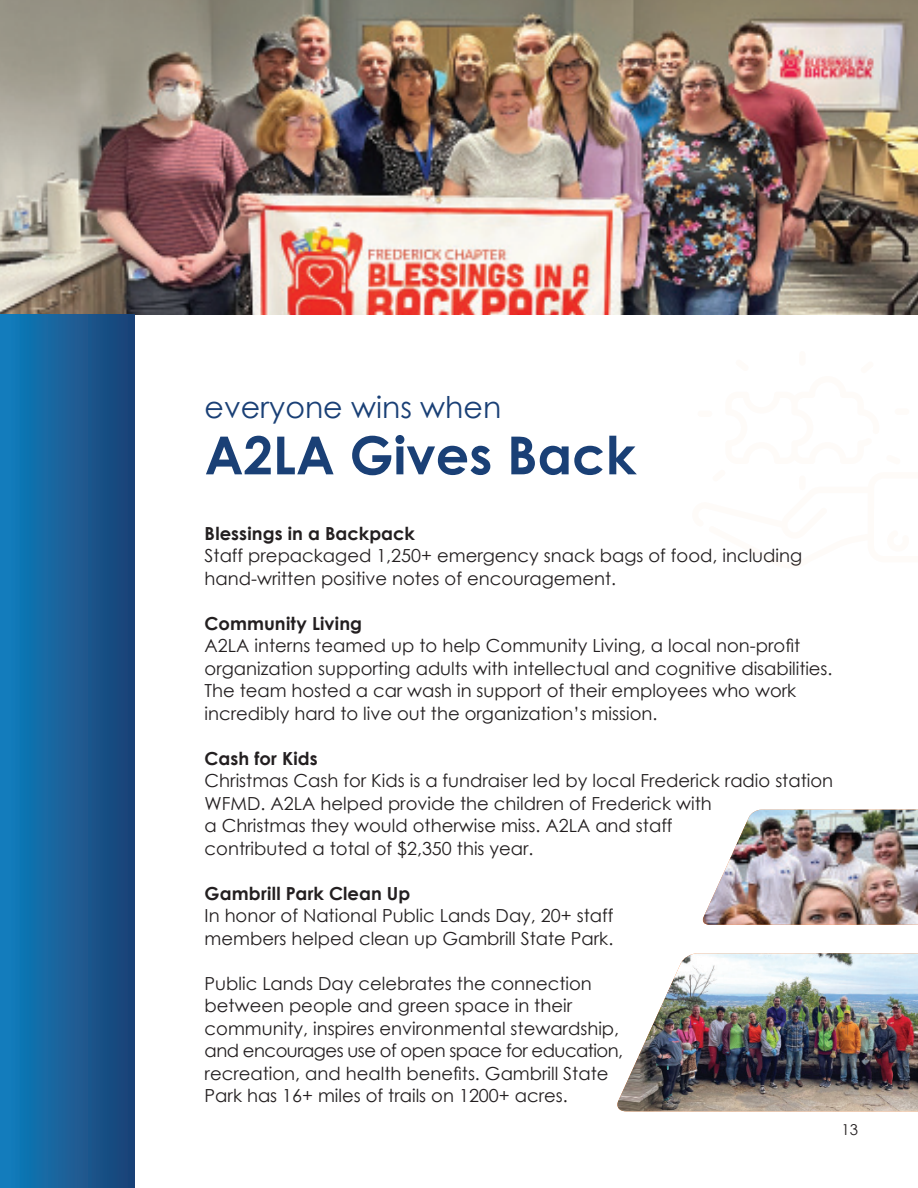
<style>
.page{position:relative;width:918px;height:1188px;background:#fff}
.page>*{position:absolute;margin:0;border:0;box-sizing:border-box;transform-origin:0 0}
.Title_7{font:700 52.5px "Century Gothic";color:#1a4076}
.Title_3{font:30px "Century Gothic";color:#1a4076}
.Body_Text{font:18px/22.5px "Century Gothic";color:#231f20}
.Body_Text-2{font:700 18px "Century Gothic";letter-spacing:.005em;color:#231f20}
.Body_Text-3{font:15px "Century Gothic";color:#231f20}
</style>
<div class="page">
<img style="left:0;top:0;width:918px;height:314px">
<img style="left:617px;top:953px;width:301px;height:158px">
<img style="left:702px;top:810px;width:216px;height:115px">
<div style="left:0;top:314px;width:134px;height:874px;background:linear-gradient(to right,#117fbe,#1d4174)"></div>
<div style="left:799px;top:351px;width:7px;height:15px;background:#fefbf8;border-radius:3px"></div>
<p class="Title_3" style="left:205px;top:386px;width:298px">everyone wins when</p>
<p class="Title_7" style="left:205px;top:415px;width:433px">A2LA Gives Back</p>
<p class="Body_Text-2" style="left:205px;top:520px;width:212px">Blessings in a Backpack</p>
<p class="Body_Text" style="left:205px;top:544px;width:599px">Staff prepackaged 1,250+ emergency snack bags of food, including hand-written positive notes of encouragement.</p>
<p class="Body_Text-2" style="left:205px;top:610px;width:159px">Community Living</p>
<p class="Body_Text" style="left:205px;top:634px;width:629px">A2LA interns teamed up to help Community Living, a local non-profit organization supporting adults with intellectual and cognitive disabilities.<br>The team hosted a car wash in support of their employees who work incredibly hard to live out the organization’s mission.</p>
<p class="Body_Text-2" style="left:205px;top:745px;width:115px">Cash for Kids</p>
<p class="Body_Text" style="left:205px;top:769px;width:630px">Christmas Cash for Kids is a fundraiser led by local Frederick radio station WFMD. A2LA helped provide the children of Frederick with<br>a Christmas they would otherwise miss. A2LA and staff<br>contributed a total of $2,350 this year.</p>
<p class="Body_Text-2" style="left:205px;top:880px;width:207px">Gambrill Park Clean Up</p>
<p class="Body_Text" style="left:205px;top:904px;width:410px">In honor of National Public Lands Day, 20+ staff members helped clean up Gambrill State Park.</p>
<p class="Body_Text" style="left:205px;top:972px;width:420px">Public Lands Day celebrates the connection between people and green space in their community, inspires environmental stewardship, and encourages use of open space for education, recreation, and health benefits. Gambrill State Park has 16+ miles of trails on 1200+ acres.</p>
<p class="Body_Text-3" style="left:841px;top:1120px;width:18px">13</p>
</div>
